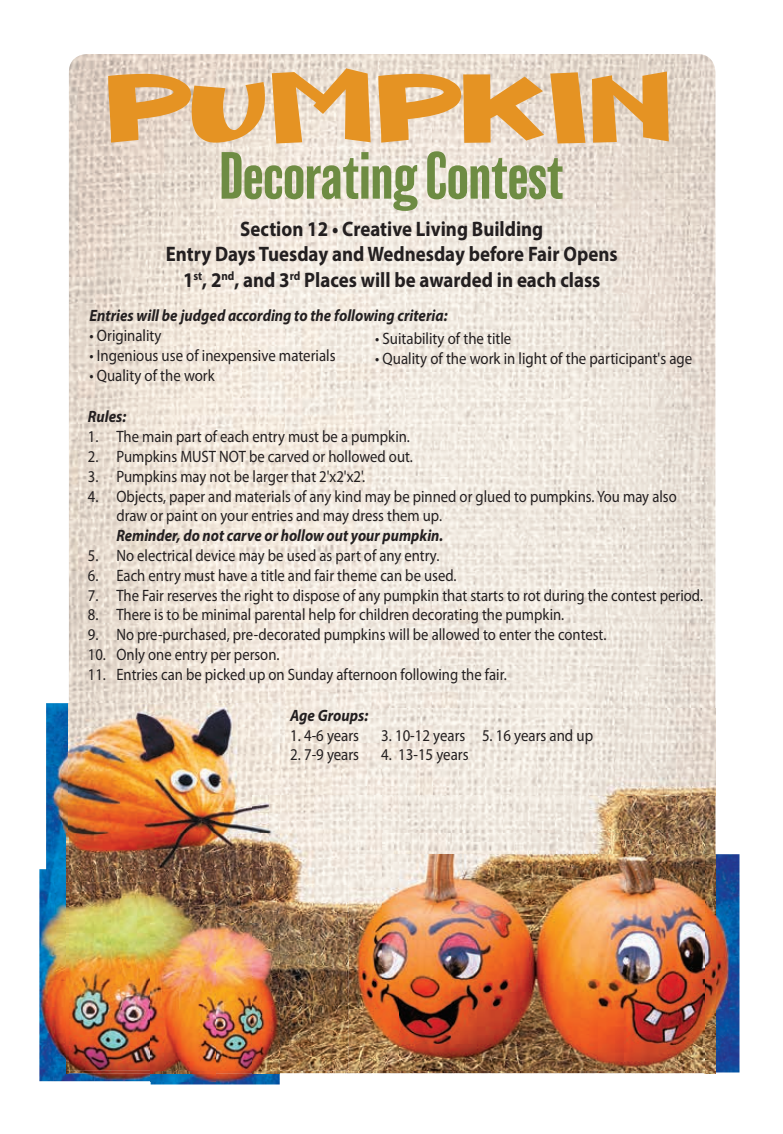
<style>
.page{position:relative;width:783px;height:1134px;background:#fff}
.page>*{position:absolute;margin:0;border:0;box-sizing:border-box;transform-origin:0 0}
.t1{font:108.6px "BLOCKHEADDUDE Personal Use";color:#e59323;scale:1.25 1}
.t2{font:condensed 61.2px "Balboa";color:#6e8c43}
.t3{font:700 21px/25.2px "Myriad Pro";color:#231f20;text-align:center;scale:.9 1}
.t4{font:16.5px/19.8px "Myriad Pro";color:#231f20;scale:.89 1}
.t5{font:16.5px "Myriad Pro";color:#231f20;scale:.9 1}
.t6{font:italic 700 16.5px "Myriad Pro";color:#231f20;scale:.9 1}
.t7{font:italic 700 16.5px "Myriad Pro";color:#231f20;scale:.89 1}
</style>
<div class="page">
<img style="left:69px;top:54px;width:647px;height:689px">
<img style="left:280px;top:743px;width:102px;height:90px">
<img style="left:215px;top:882px;width:37px;height:189px">
<img style="left:215px;top:1071px;width:134px;height:2px">
<img style="left:252px;top:833px;width:130px;height:238px">
<img style="left:382px;top:708px;width:334px;height:271px">
<img style="left:382px;top:833px;width:322px;height:21px">
<img style="left:39px;top:869px;width:112px;height:212px">
<img style="left:67px;top:882px;width:84px;height:191px">
<img style="left:69px;top:882px;width:146px;height:189px">
<img style="left:151px;top:1073px;width:129px;height:11px">
<img style="left:252px;top:923px;width:28px;height:150px">
<img style="left:151px;top:923px;width:64px;height:158px">
<img style="left:46px;top:703px;width:23px;height:166px">
<img style="left:69px;top:703px;width:211px;height:130px">
<img style="left:67px;top:833px;width:2px;height:36px">
<img style="left:69px;top:833px;width:183px;height:49px">
<img style="left:252px;top:796px;width:28px;height:86px">
<img style="left:46px;top:869px;width:21px;height:13px">
<svg style="left:67px;top:869px;width:2px;height:13px"></svg>
<img style="left:716px;top:854px;width:24px;height:219px">
<svg style="left:704px;top:1071px;width:12px;height:2px"></svg>
<img style="left:400px;top:979px;width:316px;height:92px">
<img style="left:349px;top:1071px;width:355px;height:2px">
<img style="left:349px;top:854px;width:51px;height:217px">
<h1 class="t1" style="left:107px;top:67px;width:457px">PUMPKIN</h1>
<h2 class="t2" style="left:220px;top:144px;width:345px">Decorating Contest</h2>
<p class="t3" style="left:166px;top:216px;width:504px">Section 12 • Creative Living Building<br>Entry Days Tuesday and Wednesday before Fair Opens<br>1<sup>st</sup>, 2<sup>nd</sup>, and 3<sup>rd</sup> Places will be awarded in each class</p>
<p class="t6" style="left:90px;top:305px;width:399px">Entries will be judged according to the following criteria:</p>
<p class="t5" style="left:90px;top:325px;width:82px">• Originality</p>
<p class="t5" style="left:90px;top:345px;width:275px">• Ingenious use of inexpensive materials</p>
<p class="t5" style="left:90px;top:365px;width:141px">• Quality of the work</p>
<p class="t5" style="left:375px;top:328px;width:153px">• Suitability of the title</p>
<p class="t5" style="left:375px;top:348px;width:354px">• Quality of the work in light of the participant's age</p>
<p class="t6" style="left:88px;top:406px;width:44px">Rules:</p>
<p class="t4" style="left:88px;top:426px;width:363px">1. The main part of each entry must be a pumpkin.</p>
<p class="t4" style="left:88px;top:446px;width:367px">2. Pumpkins MUST NOT be carved or hollowed out.</p>
<p class="t4" style="left:88px;top:466px;width:313px">3. Pumpkins may not be larger that 2'x2'x2'.</p>
<p class="t4" style="left:116px;top:486px;width:631px;text-indent:-29px">4. Objects, paper and materials of any kind may be pinned or glued to pumpkins. You may also draw or paint on your entries and may dress them up.</p>
<p class="t7" style="left:116px;top:525px;width:369px">Reminder, do not carve or hollow out your pumpkin.</p>
<p class="t4" style="left:88px;top:545px;width:396px">5. No electrical device may be used as part of any entry.</p>
<p class="t4" style="left:88px;top:565px;width:416px">6. Each entry must have a title and fair theme can be used.</p>
<p class="t4" style="left:88px;top:585px;width:693px">7. The Fair reserves the right to dispose of any pumpkin that starts to rot during the contest period.</p>
<p class="t4" style="left:88px;top:605px;width:537px">8. There is to be minimal parental help for children decorating the pumpkin.</p>
<p class="t4" style="left:88px;top:624px;width:584px">9. No pre-purchased, pre-decorated pumpkins will be allowed to enter the contest.</p>
<p class="t4" style="left:88px;top:644px;width:217px">10. Only one entry per person.</p>
<p class="t4" style="left:88px;top:664px;width:472px">11. Entries can be picked up on Sunday afternoon following the fair.</p>
<p class="t6" style="left:290px;top:705px;width:88px">Age Groups:</p>
<p class="t5" style="left:290px;top:725px;width:78px">1. 4-6 years</p>
<p class="t5" style="left:290px;top:745px;width:78px">2. 7-9 years</p>
<p class="t5" style="left:482px;top:725px;width:125px">5. 16 years and up</p>
<p class="t5" style="left:381px;top:725px;width:95px">3. 10-12 years</p>
<p class="t5" style="left:381px;top:745px;width:99px">4. 13-15 years</p>
</div>
